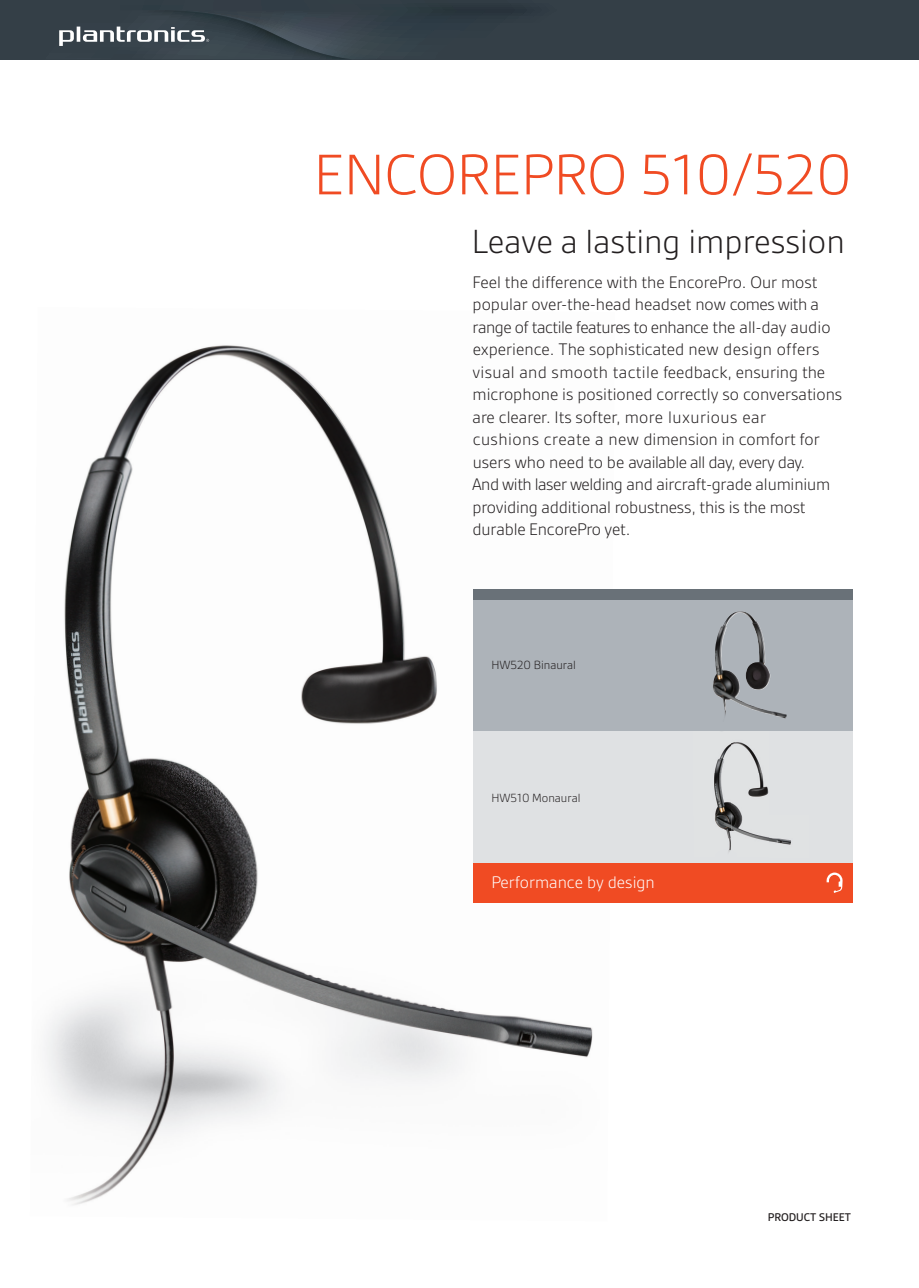
<style>
.page{position:relative;width:919px;height:1288px;background:#fff}
.page>*{position:absolute;margin:0;border:0;box-sizing:border-box;transform-origin:0 0}
.t1{font:300 61.5px "Gesta";color:#f04b23}
.t2{font:300 36px "Gesta";color:#231f20}
.t3{font:300 18px/22.5px "Gesta";color:#231f20}
.t4{font:300 18px "Gesta";color:#fff}
.t5{font:300 12.75px "Gesta";color:#231f20}
.t6{font:500 12px "Gesta";color:#231f20}
</style>
<div class="page">
<img style="left:44px;top:345px;width:570px;height:860px">
<div style="left:473px;top:599px;width:378px;height:132px;background:#adb3b9"></div>
<div style="left:473px;top:731px;width:378px;height:132px;background:#dfe1e3"></div>
<div style="left:473px;top:589px;width:378px;height:10px;background:#697178"></div>
<img style="left:713px;top:611px;width:73px;height:107px">
<img style="left:714px;top:742px;width:77px;height:108px">
<div style="left:473px;top:863px;width:378px;height:39px;background:#f04b23"></div>
<svg style="left:826px;top:873px;width:16px;height:20px"></svg>
<svg style="left:713px;top:710px;width:19px;height:8px"></svg>
<svg style="left:0;top:0;width:919px;height:59px;background:#37434b"></svg>
<h1 class="t1" style="left:313px;top:140px;width:539px">ENCOREPRO 510/520</h1>
<h2 class="t2" style="left:471px;top:221px;width:374px">Leave a lasting impression</h2>
<p class="t3" style="left:472px;top:271px;width:371px">Feel the difference with the EncorePro. Our most popular over-the-head headset now comes with a range of tactile features to enhance the all-day audio experience. The sophisticated new design offers visual and smooth tactile feedback, ensuring the microphone is positioned correctly so conversations are clearer. Its softer, more luxurious ear<br>cushions create a new dimension in comfort for users who need to be available all day, every day.<br>And with laser welding and aircraft-grade aluminium providing additional robustness, this is the most durable EncorePro yet.</p>
<p class="t5" style="left:491px;top:658px;width:86px">HW520 Binaural</p>
<p class="t5" style="left:491px;top:791px;width:91px">HW510 Monaural</p>
<p class="t4" style="left:491px;top:872px;width:165px">Performance by design</p>
<p class="t6" style="left:767px;top:1211px;width:85px">PRODUCT SHEET</p>
</div>
